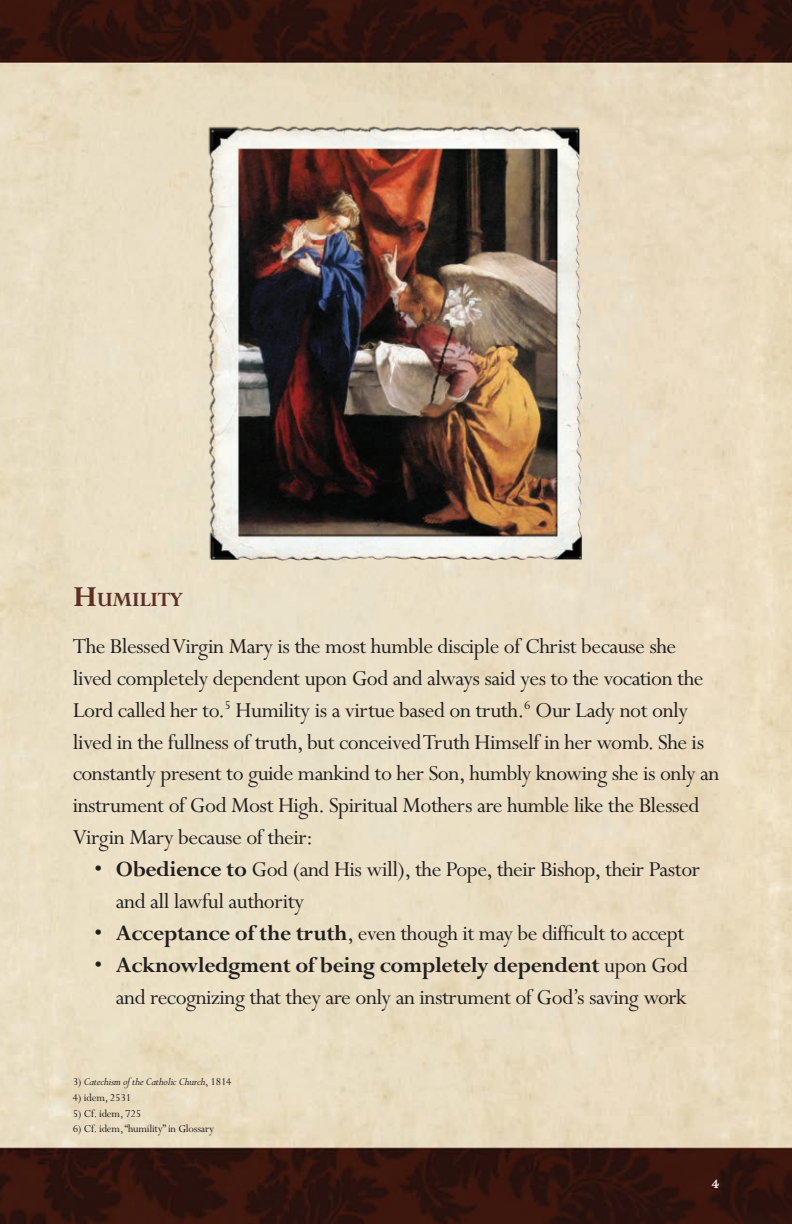
<style>
.page{position:relative;width:792px;height:1224px;background:#fff}
.page>*{position:absolute;margin:0;border:0;box-sizing:border-box;transform-origin:0 0}
.t1{font:24px/32px "Perpetua";letter-spacing:-.02em;color:#231f20}
.t2{font:24px "Mrs Eaves All Petite Caps";color:#fff}
.t3{font:22.4px "Perpetua Bold Os F";letter-spacing:-.03em;color:#5f2f25}
.t4{font:12px "Perpetua";letter-spacing:-.02em;color:#231f20}
.t5{font:italic 12px "Perpetua";letter-spacing:-.02em;color:#231f20}
.s1{font-size:32px}
.s2{font-weight:700}
.s3{font-style:normal}
</style>
<div class="page">
<img style="left:0;top:0;width:792px;height:1224px">
<img style="left:200px;top:43px;width:392px;height:529px">
<p class="t3" style="left:73px;top:588px;width:112px"><span class="s1">H</span>umility</p>
<p class="t1" style="left:73px;top:630px;width:648px">The Blessed Virgin Mary is the most humble disciple of Christ because she lived completely dependent upon God and always said yes to the vocation the Lord called her to.<sup>5</sup> Humility is a virtue based on truth.<sup>6</sup> Our Lady not only lived in the fullness of truth, but conceived Truth Himself in her womb. She is constantly present to guide mankind to her Son, humbly knowing she is only an instrument of God Most High. Spiritual Mothers are humble like the Blessed Virgin Mary because of their:</p>
<p class="t1" style="left:116px;top:854px;width:586px;text-indent:-22px">• <span class="s2">Obedience to</span> God (and His will), the Pope, their Bishop, their Pastor and all lawful authority</p>
<p class="t1" style="left:94px;top:918px;width:592px">• <span class="s2">Acceptance of the truth</span>, even though it may be difficult to accept</p>
<p class="t1" style="left:94px;top:950px;width:595px;text-align:right">• <span class="s2">Acknowledgment of being completely dependent</span> upon God and recognizing that they are only an instrument of God’s saving work</p>
<p class="t5" style="left:73px;top:1075px;width:161px"><span class="s3">3)</span> Catechism of the Catholic Church<span class="s3">, 1814</span></p>
<p class="t4" style="left:73px;top:1091px;width:60px">4) idem, 2531</p>
<p class="t4" style="left:73px;top:1107px;width:70px">5) Cf. idem, 725</p>
<p class="t4" style="left:73px;top:1123px;width:143px">6) Cf. idem, “humility” in Glossary</p>
<p class="t2" style="left:711px;top:1172px;width:10px">4</p>
</div>
